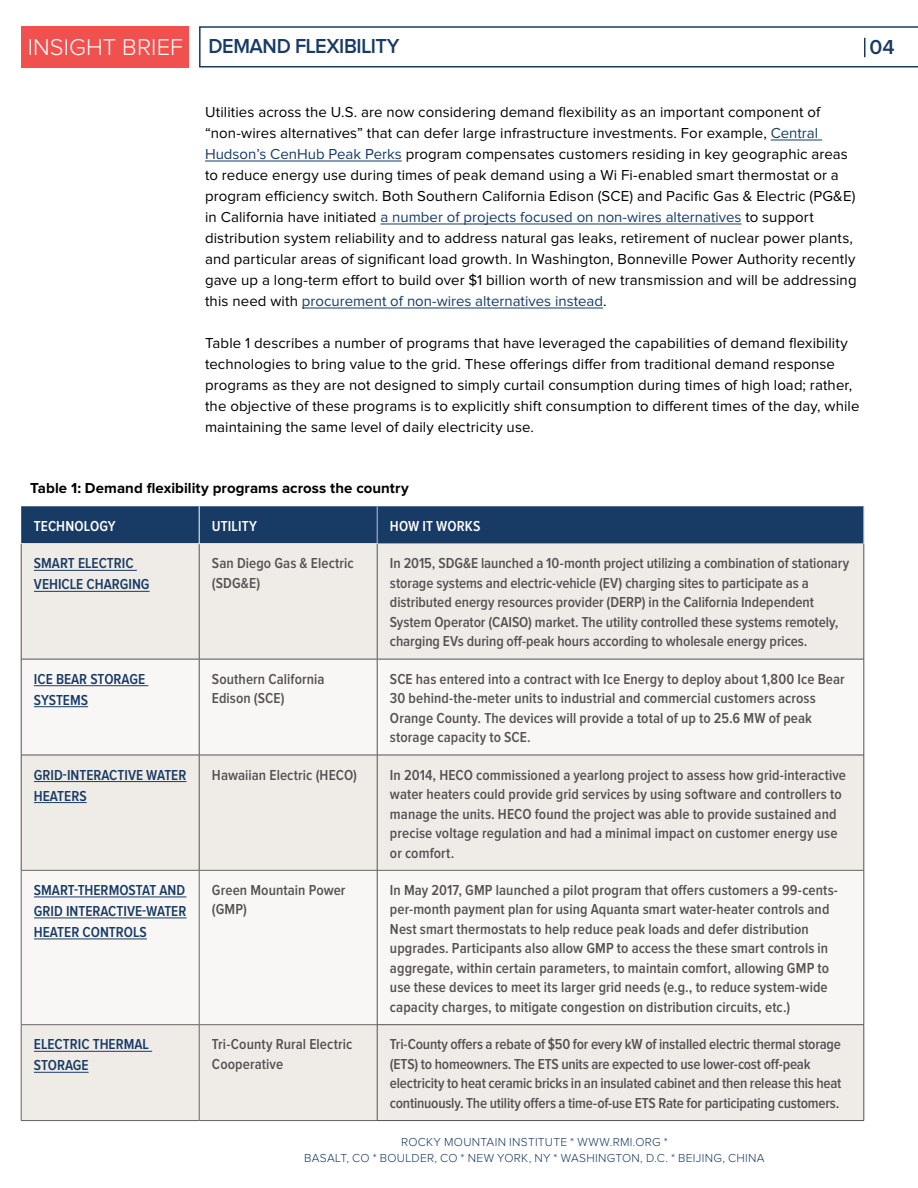
<style>
.page{position:relative;width:918px;height:1188px;background:#fff}
.page>*{position:absolute;margin:0;border:0;box-sizing:border-box;transform-origin:0 0}
.t1{font:600 21px "Proxima Nova";letter-spacing:-.02em;color:#183b66;scale:.95 1}
.t2{font:600 21px "Proxima Nova";letter-spacing:-.02em;color:#183b66}
.t3{font:600 15px/19.5px "Proxima Nova Cond";letter-spacing:.005em;color:#575152}
.t4{font:15px/21px "Proxima Nova";letter-spacing:.005em;color:#000}
.t5{font:600 15px/19.5px "Proxima Nova Cond";letter-spacing:-.015em;color:#575152}
.t6{font:600 15px/21px "Proxima Nova Cond";color:#183b65}
.t7{font:700 15px "Proxima Nova";letter-spacing:.005em;color:#000}
.t8{font:600 15px "Proxima Nova Cond";letter-spacing:.005em;color:#fff}
.t9{font:300 12px/16.5px "Proxima Nova";letter-spacing:.025em;color:#183b66;text-align:center}
.s1{font-weight:300;font-size:23.7px;color:#fff}
.s2{color:#183b65}
</style>
<div class="page">
<div style="left:22px;top:26px;width:167px;height:42px;background:#f0514f"></div>
<svg style="left:199px;top:26px;width:719px;height:42px"></svg>
<hr style="left:771px;top:140px;width:51px;height:1px;background:#183b65">
<hr style="left:205px;top:161px;width:197px;height:1px;background:#183b65">
<hr style="left:380px;top:224px;width:362px;height:1px;background:#183b65">
<hr style="left:302px;top:308px;width:301px;height:1px;background:#183b65">
<div style="left:21px;top:506px;width:843px;height:38px;background:#183b66"></div>
<div style="left:22px;top:544px;width:842px;height:115px;background:#efece8"></div>
<svg style="left:22px;top:660px;width:842px;height:364px;fill:#f9f7f6"></svg>
<div style="left:22px;top:1025px;width:842px;height:95px;background:#efece8"></div>
<hr style="left:21px;top:870px;width:178px;height:1px;background:#696263">
<hr style="left:199px;top:870px;width:178px;height:1px;background:#696263">
<hr style="left:377px;top:870px;width:487px;height:1px;background:#696263">
<hr style="left:377px;top:544px;width:1px;height:115px;background:#575152">
<hr style="left:864px;top:544px;width:1px;height:115px;background:#575152">
<hr style="left:377px;top:659px;width:1px;height:96px;background:#575152">
<hr style="left:864px;top:755px;width:1px;height:115px;background:#575152">
<hr style="left:864px;top:870px;width:1px;height:155px;background:#575152">
<hr style="left:377px;top:1024px;width:487px;height:1px;background:#575152">
<hr style="left:864px;top:1025px;width:1px;height:95px;background:#575152">
<hr style="left:377px;top:1120px;width:487px;height:1px;background:#575152">
<hr style="left:21px;top:755px;width:1px;height:115px;background:#575152">
<hr style="left:199px;top:755px;width:1px;height:115px;background:#575152">
<hr style="left:377px;top:755px;width:1px;height:115px;background:#575152">
<hr style="left:377px;top:870px;width:1px;height:155px;background:#575152">
<hr style="left:377px;top:1025px;width:1px;height:95px;background:#575152">
<hr style="left:21px;top:871px;width:1px;height:154px;background:#696263">
<hr style="left:199px;top:871px;width:1px;height:154px;background:#696263">
<hr style="left:21px;top:1024px;width:178px;height:1px;background:#696263">
<hr style="left:21px;top:1025px;width:1px;height:95px;background:#696263">
<hr style="left:199px;top:1024px;width:178px;height:1px;background:#696263">
<hr style="left:199px;top:1025px;width:1px;height:95px;background:#696263">
<hr style="left:21px;top:1120px;width:178px;height:1px;background:#696263">
<hr style="left:199px;top:1120px;width:178px;height:1px;background:#696263">
<hr style="left:21px;top:544px;width:1px;height:115px;background:#575152">
<hr style="left:199px;top:544px;width:1px;height:115px;background:#575152">
<hr style="left:199px;top:659px;width:1px;height:96px;background:#575152">
<hr style="left:21px;top:543px;width:178px;height:1px;background:#ffe2bc">
<hr style="left:199px;top:543px;width:179px;height:1px;background:#ffe2bc">
<hr style="left:377px;top:506px;width:1px;height:37px;background:#c0c1cf">
<hr style="left:864px;top:506px;width:1px;height:38px;background:#c0c1cf">
<hr style="left:199px;top:506px;width:1px;height:37px;background:#fff">
<hr style="left:21px;top:659px;width:178px;height:1px;background:#575152">
<hr style="left:199px;top:659px;width:178px;height:1px;background:#575152">
<hr style="left:377px;top:659px;width:487px;height:1px;background:#575152">
<hr style="left:377px;top:755px;width:487px;height:1px;background:#575152">
<hr style="left:21px;top:659px;width:1px;height:96px;background:#575152">
<hr style="left:864px;top:659px;width:1px;height:96px;background:#575152">
<hr style="left:21px;top:755px;width:178px;height:1px;background:#575152">
<hr style="left:199px;top:755px;width:178px;height:1px;background:#575152">
<hr style="left:34px;top:570px;width:103px;height:1px;background:#183b65">
<hr style="left:34px;top:591px;width:116px;height:1px;background:#183b65">
<hr style="left:34px;top:685px;width:114px;height:1px;background:#183b65">
<hr style="left:34px;top:706px;width:54px;height:1px;background:#183b65">
<hr style="left:34px;top:781px;width:152px;height:1px;background:#183b65">
<hr style="left:34px;top:802px;width:53px;height:1px;background:#183b65">
<hr style="left:34px;top:897px;width:152px;height:1px;background:#183b65">
<hr style="left:34px;top:918px;width:152px;height:1px;background:#183b65">
<hr style="left:34px;top:939px;width:113px;height:1px;background:#183b65">
<hr style="left:34px;top:1051px;width:118px;height:1px;background:#183b65">
<hr style="left:34px;top:1072px;width:55px;height:1px;background:#183b65">
<h1 class="t1" style="left:28px;top:37px;width:393px"><span class="s1">INSIGHT BRIEF</span> DEMAND FLEXIBILITY</h1>
<h1 class="t2" style="left:869px;top:37px;width:27px">04</h1>
<p class="t4" style="left:205px;top:102px;width:653px">Utilities across the U.S. are now considering demand flexibility as an important component of “non-wires alternatives” that can defer large infrastructure investments. For example, <span class="s2">Central Hudson’s CenHub Peak Perks</span> program compensates customers residing in key geographic areas to reduce energy use during times of peak demand using a Wi Fi-enabled smart thermostat or a program efficiency switch. Both Southern California Edison (SCE) and Pacific Gas &amp; Electric (PG&amp;E) in California have initiated <span class="s2">a number of projects focused on non-wires alternatives</span> to support distribution system reliability and to address natural gas leaks, retirement of nuclear power plants, and particular areas of significant load growth. In Washington, Bonneville Power Authority recently gave up a long-term effort to build over $1 billion worth of new transmission and will be addressing this need with <span class="s2">procurement of non-wires alternatives instead</span>.</p>
<p class="t4" style="left:205px;top:333px;width:656px">Table 1 describes a number of programs that have leveraged the capabilities of demand flexibility technologies to bring value to the grid. These offerings differ from traditional demand response programs as they are not designed to simply curtail consumption during times of high load; rather, the objective of these programs is to explicitly shift consumption to different times of the day, while maintaining the same level of daily electricity use.</p>
<p class="t7" style="left:30px;top:481px;width:380px">Table 1: Demand flexibility programs across the country</p>
<p class="t8" style="left:34px;top:519px;width:83px">TECHNOLOGY</p>
<p class="t8" style="left:212px;top:519px;width:47px">UTILITY</p>
<p class="t8" style="left:390px;top:519px;width:92px">HOW IT WORKS</p>
<p class="t6" style="left:34px;top:554px;width:117px">SMART ELECTRIC<br>VEHICLE CHARGING</p>
<p class="t3" style="left:212px;top:554px;width:143px">San Diego Gas &amp; Electric (SDG&amp;E)</p>
<p class="t3" style="left:390px;top:554px;width:461px">In 2015, SDG&amp;E launched a 10-month project utilizing a combination of stationary storage systems and electric-vehicle (EV) charging sites to participate as a distributed energy resources provider (DERP) in the California Independent System Operator (CAISO) market. The utility controlled these systems remotely, charging EVs during off-peak hours according to wholesale energy prices.</p>
<p class="t6" style="left:34px;top:669px;width:113px">ICE BEAR STORAGE<br>SYSTEMS</p>
<p class="t3" style="left:212px;top:670px;width:114px">Southern California<br>Edison (SCE)</p>
<p class="t3" style="left:390px;top:670px;width:456px">SCE has entered into a contract with Ice Energy to deploy about 1,800 Ice Bear 30 behind-the-meter units to industrial and commercial customers across Orange County. The devices will provide a total of up to 25.6 MW of peak storage capacity to SCE.</p>
<p class="t6" style="left:34px;top:765px;width:154px">GRID-INTERACTIVE WATER<br>HEATERS</p>
<p class="t3" style="left:212px;top:765px;width:147px">Hawaiian Electric (HECO)</p>
<p class="t3" style="left:390px;top:765px;width:458px">In 2014, HECO commissioned a yearlong project to assess how grid-interactive water heaters could provide grid services by using software and controllers to manage the units. HECO found the project was able to provide sustained and precise voltage regulation and had a minimal impact on customer energy use or comfort.</p>
<p class="t6" style="left:34px;top:880px;width:154px;text-align:justify">SMART-THERMOSTAT AND GRID INTERACTIVE-WATER HEATER CONTROLS</p>
<p class="t3" style="left:212px;top:881px;width:135px">Green Mountain Power (GMP)</p>
<p class="t3" style="left:390px;top:881px;width:450px">In May 2017, GMP launched a pilot program that offers customers a 99-cents&shy;per-month payment plan for using Aquanta smart water-heater controls and Nest smart thermostats to help reduce peak loads and defer distribution upgrades. Participants also allow GMP to access the these smart controls in aggregate, within certain parameters, to maintain comfort, allowing GMP to use these devices to meet its larger grid needs (e.g., to reduce system-wide capacity charges, to mitigate congestion on distribution circuits, etc.)</p>
<p class="t6" style="left:34px;top:1034px;width:117px">ELECTRIC THERMAL<br>STORAGE</p>
<p class="t3" style="left:212px;top:1035px;width:142px">Tri-County Rural Electric<br>Cooperative</p>
<p class="t5" style="left:390px;top:1035px;width:453px">Tri-County offers a rebate of $50 for every kW of installed electric thermal storage (ETS) to homeowners. The ETS units are expected to use lower-cost off-peak electricity to heat ceramic bricks in an insulated cabinet and then release this heat continuously. The utility offers a time-of-use ETS Rate for participating customers.</p>
<p class="t9" style="left:304px;top:1134px;width:462px">ROCKY MOUNTAIN INSTITUTE * WWW.RMI.ORG *<br>BASALT, CO * BOULDER, CO * NEW YORK, NY * WASHINGTON, D.C. * BEIJING, CHINA</p>
</div>
